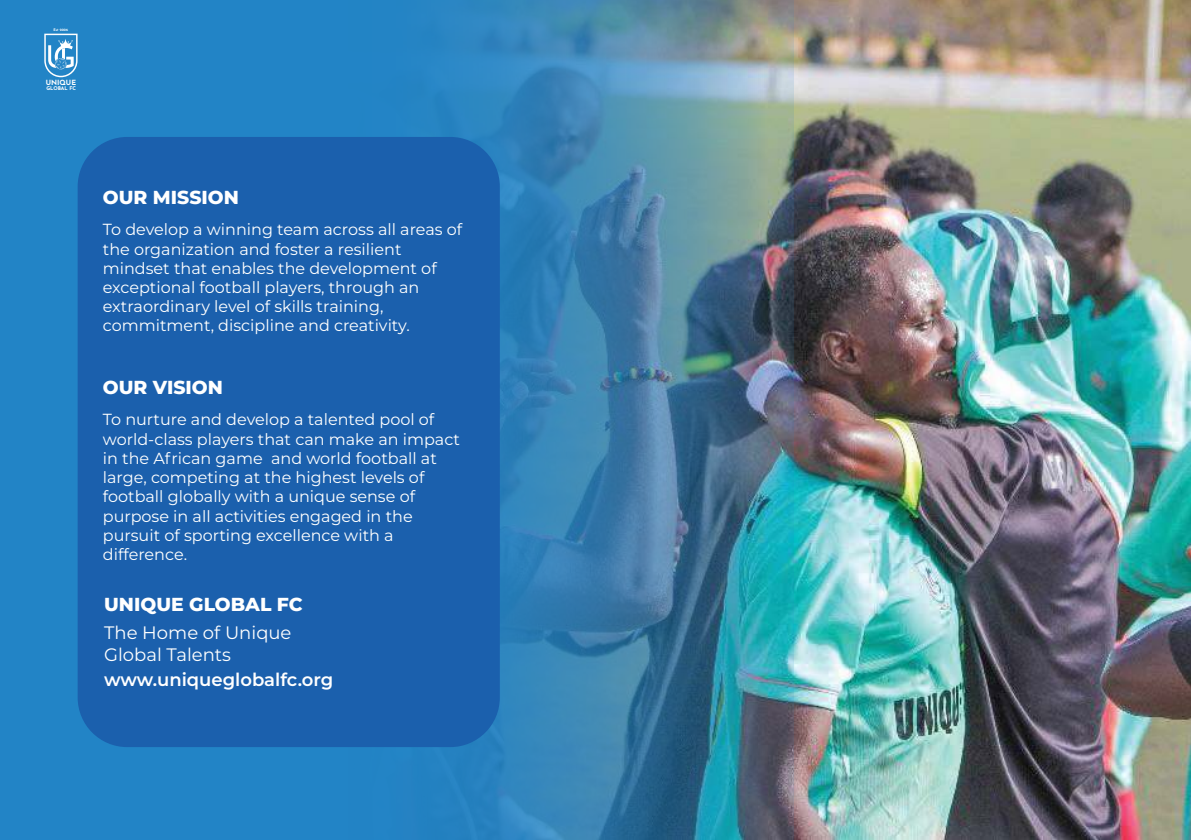
<style>
.page{position:relative;width:1191px;height:840px;background:#fff}
.page>*{position:absolute;margin:0;border:0;box-sizing:border-box;transform-origin:0 0}
.t1{font:800 18.8px "Montserrat";color:#fff}
.t2{font:18px/22.6px "Montserrat";color:#fff}
.t3{font:600 18px "Montserrat";color:#fff}
.t4{font:16px/19.2px "Montserrat";color:#fff}
.t5{font:700 7.2px "Josefin Sans";color:#fff}
.t6{font:700 5.2px "Josefin Sans";color:#fff}
.t7{font:700 3.4px "Josefin Sans";color:#fff}
</style>
<div class="page">
<img style="left:794px;top:0;width:397px;height:839px">
<img style="left:0;top:0;width:794px;height:839px">
<svg style="left:44px;top:34px;width:34px;height:43px"></svg>
<div style="left:78px;top:137px;width:422px;height:609px;background:#1b60ad;border-radius:49px"></div>
<p class="t7" style="left:53px;top:28px;width:16px">Est 2006</p>
<p class="t5" style="left:46px;top:78px;width:32px">UNIQUE</p>
<p class="t6" style="left:46px;top:85px;width:31px">GLOBAL FC</p>
<p class="t1" style="left:103px;top:188px;width:138px">OUR MISSION</p>
<p class="t4" style="left:103px;top:219px;width:361px">To develop a winning team across all areas of the organization and foster a resilient mindset that enables the development of exceptional football players, through an extraordinary level of skills training, commitment, discipline and creativity.</p>
<p class="t1" style="left:103px;top:378px;width:122px">OUR VISION</p>
<p class="t4" style="left:103px;top:409px;width:359px">To nurture and develop a talented pool of world-class players that can make an impact in the African game and world football at large, competing at the highest levels of football globally with a unique sense of purpose in all activities engaged in the pursuit of sporting excellence with a difference.</p>
<p class="t1" style="left:104px;top:595px;width:200px">UNIQUE GLOBAL FC</p>
<p class="t2" style="left:104px;top:622px;width:189px">The Home of Unique<br>Global Talents</p>
<p class="t3" style="left:104px;top:672px;width:231px">www.uniqueglobalfc.org</p>
</div>
